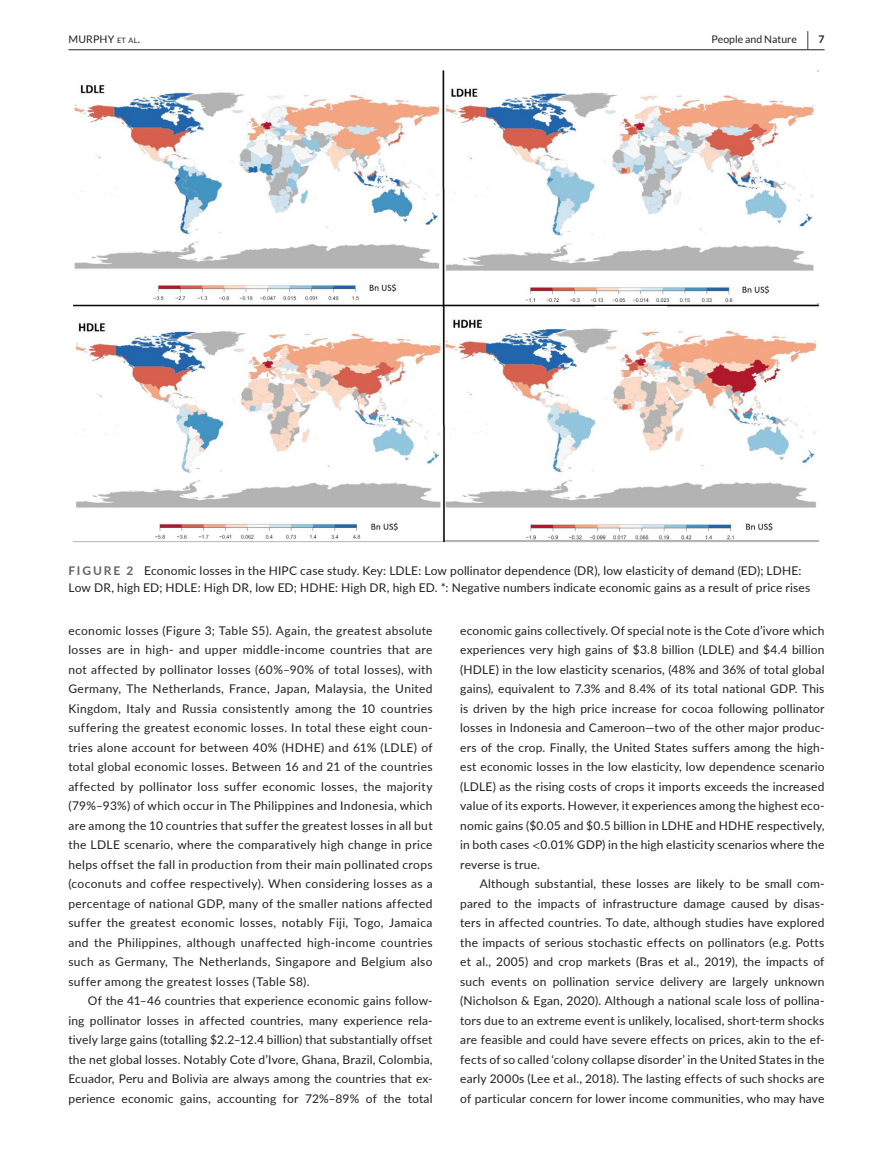
<style>
.page{position:relative;width:893px;height:1174px;background:#fff}
.page>*{position:absolute;margin:0;border:0;box-sizing:border-box;transform-origin:0 0}
.t1{font:12px/19.5px "Lato";letter-spacing:.015em;color:#231f20;text-align:justify}
.t2{font:10.5px "Lato";color:#231f20}
.t3{font:10.5px "Lato";letter-spacing:.02em;color:#231f20}
.s1{font-size:7.35px}
.s2{font-weight:700;font-size:19.5px}
.s3{font-weight:700}
.s4{font-weight:700;color:#636366}
.s5{font-family:"STIX"}
</style>
<div class="page">
<hr style="left:68px;top:49px;width:756px;height:1px;background:#231f20">
<img style="left:72px;top:70px;width:748px;height:473px">
<p class="t3" style="left:68px;top:31px;width:73px">MURPHY <span class="s1">et al</span>.</p>
<p class="t2" style="left:712px;top:33px;width:114px">People and Nature <span class="s2">|</span> <span class="s3">7</span></p>
<p class="t1" style="left:68px;top:562px;width:743px;line-height:16.5px"><span class="s4">FIGURE 2</span> Economic losses in the HIPC case study. Key: LDLE: Low pollinator dependence (DR), low elasticity of demand (ED); LDHE:<br>Low DR, high ED; HDLE: High DR, low ED; HDHE: High DR, high ED. *: Negative numbers indicate economic gains as a result of price rises</p>
<p class="t1" style="left:68px;top:620px;width:366px">economic losses (Figure 3; Table S5). Again, the greatest absolute losses are in high- and upper middle-income countries that are not affected by pollinator losses (60%–90% of total losses), with Germany, The Netherlands, France, Japan, Malaysia, the United Kingdom, Italy and Russia consistently among the 10 countries suffering the greatest economic losses. In total these eight coun&shy;tries alone account for between 40% (HDHE) and 61% (LDLE) of total global economic losses. Between 16 and 21 of the countries affected by pollinator loss suffer economic losses, the majority (79%–93%) of which occur in The Philippines and Indonesia, which are among the 10 countries that suffer the greatest losses in all but the LDLE scenario, where the comparatively high change in price helps offset the fall in production from their main pollinated crops (coconuts and coffee respectively). When considering losses as a percentage of national GDP, many of the smaller nations affected suffer the greatest economic losses, notably Fiji, Togo, Jamaica and the Philippines, although unaffected high-income countries such as Germany, The Netherlands, Singapore and Belgium also suffer among the greatest losses (Table S8).</p>
<p class="t1" style="left:68px;top:990px;width:366px;text-indent:20px">Of the 41–46 countries that experience economic gains follow&shy;ing pollinator losses in affected countries, many experience rela&shy;tively large gains (totalling $2.2–12.4 billion) that substantially offset the net global losses. Notably Cote d’Ivore, Ghana, Brazil, Colombia, Ecuador, Peru and Bolivia are always among the countries that ex&shy;perience economic gains, accounting for 72%–89% of the total</p>
<p class="t1" style="left:460px;top:620px;width:366px">economic gains collectively. Of special note is the Cote d’ivore which experiences very high gains of $3.8 billion (LDLE) and $4.4 billion (HDLE) in the low elasticity scenarios, (48% and 36% of total global gains), equivalent to 7.3% and 8.4% of its total national GDP. This is driven by the high price increase for cocoa following pollinator losses in Indonesia and Cameroon—two of the other major produc&shy;ers of the crop. Finally, the United States suffers among the high&shy;est economic losses in the low elasticity, low dependence scenario (LDLE) as the rising costs of crops it imports exceeds the increased value of its exports. However, it experiences among the highest eco&shy;nomic gains ($0.05 and $0.5 billion in LDHE and HDHE respectively, in both cases <span class="s5">&lt;</span>0.01% GDP) in the high elasticity scenarios where the reverse is true.</p>
<p class="t1" style="left:460px;top:873px;width:366px;text-indent:20px">Although substantial, these losses are likely to be small com&shy;pared to the impacts of infrastructure damage caused by disas&shy;ters in affected countries. To date, although studies have explored the impacts of serious stochastic effects on pollinators (e.g. Potts et al., 2005) and crop markets (Bras et al., 2019), the impacts of such events on pollination service delivery are largely unknown (Nicholson &amp; Egan, 2020). Although a national scale loss of pollina&shy;tors due to an extreme event is unlikely, localised, short-term shocks are feasible and could have severe effects on prices, akin to the ef&shy;fects of so called ‘colony collapse disorder’ in the United States in the early 2000s (Lee et al., 2018). The lasting effects of such shocks are of particular concern for lower income communities, who may have</p>
</div>
